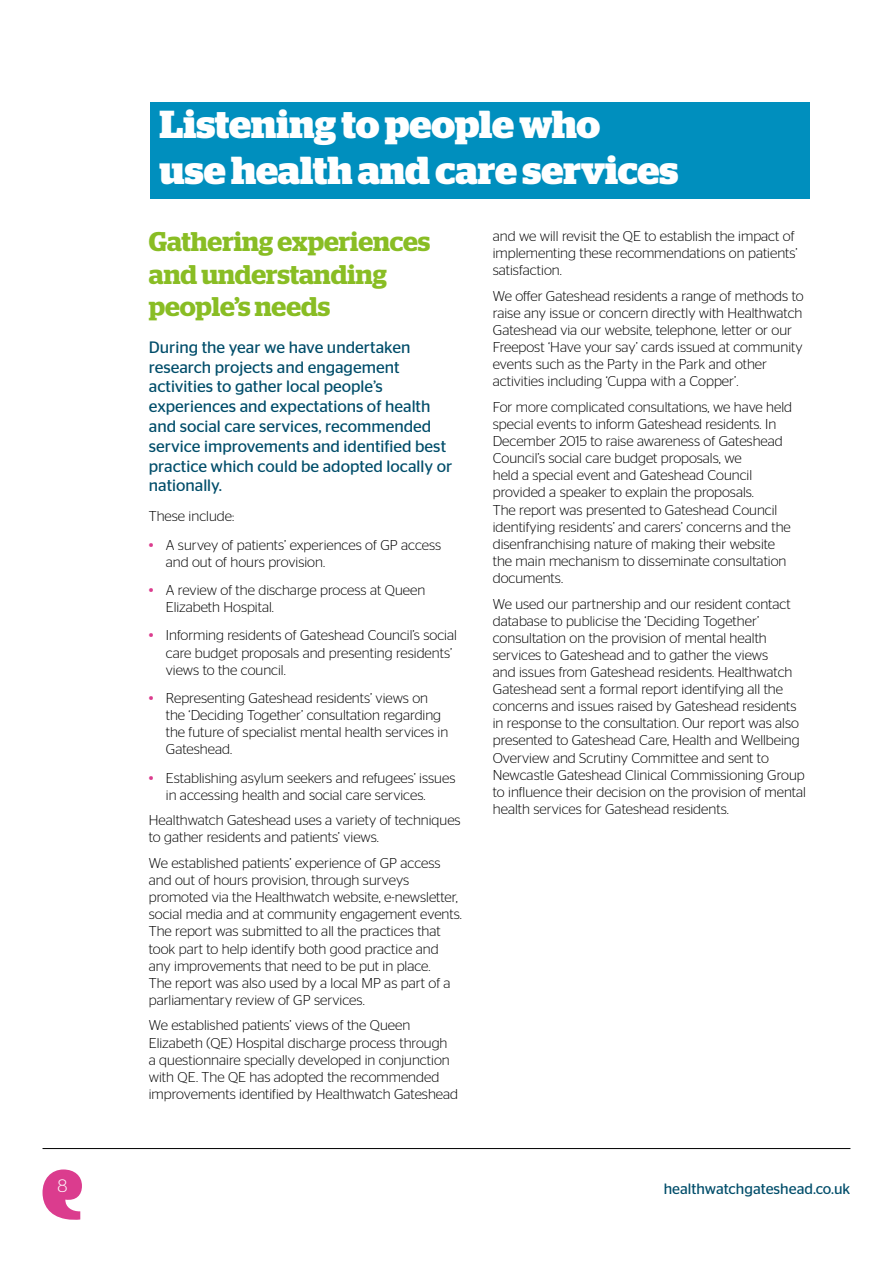
<style>
.page{position:relative;width:893px;height:1263px;background:#fff}
.page>*{position:absolute;margin:0;border:0;box-sizing:border-box;transform-origin:0 0}
.t1{font:700 39px/46.8px "Stag";color:#fff}
.t2{font:600 27px/32.4px "Stag";color:#89bd24}
.t3{font:300 18px "Stag Sans";color:#fff}
.t4{font:16.5px/19.8px "Stag Sans";color:#004d6a}
.t5{font:15px "Stag Sans";color:#004d6a}
.t6{font:300 14.25px/17.1px "Stag Sans";color:#000}
.s1{font-size:16.5px;color:#db3c8e}
</style>
<div class="page">
<hr style="left:43px;top:1148px;width:807px;height:1px;background:#000">
<svg style="left:42px;top:1169px;width:40px;height:51px"></svg>
<div style="left:150px;top:102px;width:659px;height:96px;background:#008fbe"></div>
<h1 class="t1" style="left:160px;top:100px;width:520px">Listening to people who<br>use health and care services</h1>
<h2 class="t2" style="left:149px;top:225px;width:283px">Gathering experiences and understanding people’s needs</h2>
<p class="t4" style="left:149px;top:337px;width:305px">During the year we have undertaken research projects and engagement activities to gather local people’s experiences and expectations of health and social care services, recommended service improvements and identified best practice which could be adopted locally or nationally.</p>
<p class="t6" style="left:149px;top:508px;width:87px">These include:</p>
<p class="t6" style="left:166px;top:536px;width:277px;text-indent:-17px"><span class="s1">•</span> A survey of patients’ experiences of GP access and out of hours provision.</p>
<p class="t6" style="left:166px;top:581px;width:261px;text-indent:-17px"><span class="s1">•</span> A review of the discharge process at Queen<br>Elizabeth Hospital.</p>
<p class="t6" style="left:166px;top:627px;width:293px;text-indent:-17px"><span class="s1">•</span> Informing residents of Gateshead Council’s social care budget proposals and presenting residents’ views to the council.</p>
<p class="t6" style="left:166px;top:689px;width:284px;text-indent:-17px"><span class="s1">•</span> Representing Gateshead residents’ views on the ‘Deciding Together’ consultation regarding the future of specialist mental health services in Gateshead.</p>
<p class="t6" style="left:166px;top:769px;width:291px;text-indent:-17px"><span class="s1">•</span> Establishing asylum seekers and refugees’ issues in accessing health and social care services.</p>
<p class="t6" style="left:149px;top:811px;width:313px">Healthwatch Gateshead uses a variety of techniques to gather residents and patients’ views.</p>
<p class="t6" style="left:149px;top:854px;width:315px">We established patients’ experience of GP access and out of hours provision, through surveys promoted via the Healthwatch website, e-newsletter, social media and at community engagement events.<br>The report was submitted to all the practices that took part to help identify both good practice and any improvements that need to be put in place.<br>The report was also used by a local MP as part of a parliamentary review of GP services.</p>
<p class="t6" style="left:149px;top:1017px;width:311px">We established patients’ views of the Queen Elizabeth (QE) Hospital discharge process through<br>a questionnaire specially developed in conjunction with QE. The QE has adopted the recommended improvements identified by Healthwatch Gateshead</p>
<p class="t6" style="left:493px;top:227px;width:306px">and we will revisit the QE to establish the impact of implementing these recommendations on patients’ satisfaction.</p>
<p class="t6" style="left:493px;top:287px;width:312px">We offer Gateshead residents a range of methods to raise any issue or concern directly with Healthwatch Gateshead via our website, telephone, letter or our Freepost ‘Have your say’ cards issued at community events such as the Party in the Park and other activities including ‘Cuppa with a Copper’.</p>
<p class="t6" style="left:493px;top:398px;width:301px">For more complicated consultations, we have held special events to inform Gateshead residents. In December 2015 to raise awareness of Gateshead Council’s social care budget proposals, we<br>held a special event and Gateshead Council provided a speaker to explain the proposals.<br>The report was presented to Gateshead Council identifying residents’ and carers’ concerns and the disenfranchising nature of making their website the main mechanism to disseminate consultation documents.</p>
<p class="t6" style="left:493px;top:595px;width:315px">We used our partnership and our resident contact database to publicise the ‘Deciding Together’ consultation on the provision of mental health services to Gateshead and to gather the views<br>and issues from Gateshead residents. Healthwatch Gateshead sent a formal report identifying all the concerns and issues raised by Gateshead residents in response to the consultation. Our report was also presented to Gateshead Care, Health and Wellbeing Overview and Scrutiny Committee and sent to Newcastle Gateshead Clinical Commissioning Group to influence their decision on the provision of mental health services for Gateshead residents.</p>
<p class="t3" style="left:58px;top:1176px;width:11px">8</p>
<p class="t5" style="left:664px;top:1180px;width:188px">healthwatchgateshead.co.uk</p>
</div>
